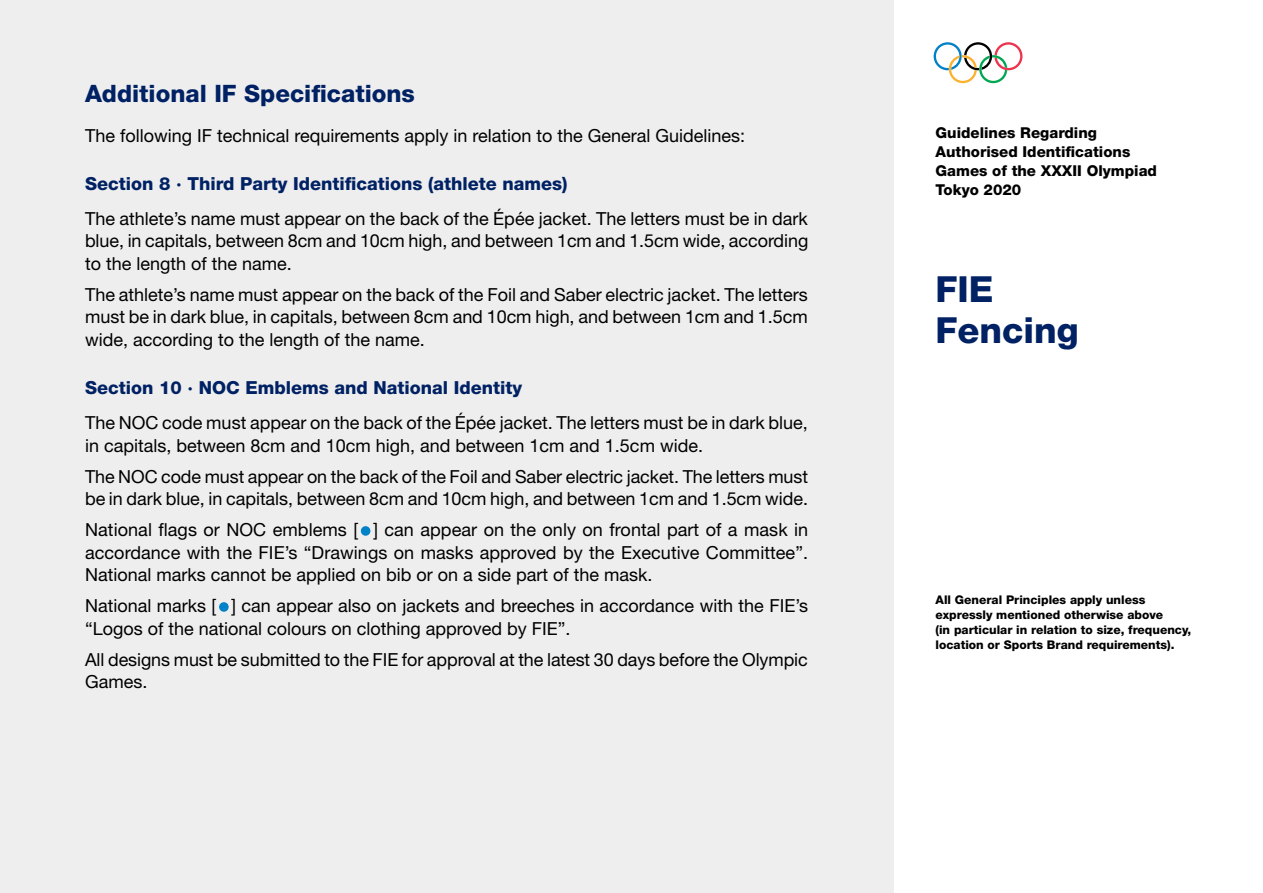
<style>
.page{position:relative;width:1263px;height:893px;background:#fff}
.page>*{position:absolute;margin:0;border:0;box-sizing:border-box;transform-origin:0 0}
.t1{font:800 36px/40.5px "Helvetica Neue LT Std";color:#002163}
.Text_Title{font:800 24px "Helvetica Neue LT Std";color:#002163}
.Text{font:18px/22.5px "Helvetica Neue LT Std";color:#000}
.Text_Subtitle{font:800 18px "Helvetica Neue LT Std";color:#002163}
.t2{font:800 15px/18.8px "Helvetica Neue LT Std";color:#000}
.Note{font:800 12px/15px "Helvetica Neue LT Std";color:#000}
</style>
<div class="page">
<div style="left:0;top:0;width:893px;height:893px;background:#eee"></div>
<svg style="left:934px;top:42px;width:88px;height:41px"></svg>
<div style="left:361px;top:526px;width:9px;height:10px;background:#0081c8;border-radius:50%"></div>
<div style="left:219px;top:602px;width:10px;height:10px;background:#0081c8;border-radius:50%"></div>
<p class="Text_Title" style="left:85px;top:79px;width:331px">Additional IF Specifications</p>
<p class="Text" style="left:85px;top:124px;width:662px">The following IF technical requirements apply in relation to the General Guidelines:</p>
<p class="Text_Subtitle" style="left:85px;top:173px;width:484px">Section 8 · Third Party Identifications (athlete names)</p>
<p class="Text" style="left:85px;top:207px;width:725px;text-align:justify">The athlete’s name must appear on the back of the Épée jacket. The letters must be in dark blue, in capitals, between 8cm and 10cm high, and between 1cm and 1.5cm wide, according to the length of the name.</p>
<p class="Text" style="left:85px;top:283px;width:724px;text-align:justify">The athlete’s name must appear on the back of the Foil and Saber electric jacket. The letters must be in dark blue, in capitals, between 8cm and 10cm high, and between 1cm and 1.5cm wide, according to the length of the name.</p>
<p class="Text_Subtitle" style="left:85px;top:377px;width:439px">Section 10 · NOC Emblems and National Identity</p>
<p class="Text" style="left:85px;top:411px;width:724px">The NOC code must appear on the back of the Épée jacket. The letters must be in dark blue, in capitals, between 8cm and 10cm high, and between 1cm and 1.5cm wide.</p>
<p class="Text" style="left:85px;top:465px;width:724px">The NOC code must appear on the back of the Foil and Saber electric jacket. The letters must be in dark blue, in capitals, between 8cm and 10cm high, and between 1cm and 1.5cm wide.</p>
<p class="Text" style="left:85px;top:518px;width:725px;text-align:justify">National flags or NOC emblems [ ] can appear on the only on frontal part of a mask in accordance with the FIE’s “Drawings on masks approved by the Executive Committee”.<br>National marks cannot be applied on bib or on a side part of the mask.</p>
<p class="Text" style="left:85px;top:594px;width:724px">National marks [ ] can appear also on jackets and breeches in accordance with the FIE’s “Logos of the national colours on clothing approved by FIE”.</p>
<p class="Text" style="left:85px;top:648px;width:724px">All designs must be submitted to the FIE for approval at the latest 30 days before the Olympic<br>Games.</p>
<p class="t2" style="left:935px;top:124px;width:223px">Guidelines Regarding<br>Authorised Identifications<br>Games of the XXXII Olympiad<br>Tokyo 2020</p>
<h1 class="t1" style="left:935px;top:269px;width:145px">FIE<br>Fencing</h1>
<p class="Note" style="left:935px;top:592px;width:257px">All General Principles apply unless expressly mentioned otherwise above<br>(in particular in relation to size, frequency, location or Sports Brand requirements).</p>
</div>
